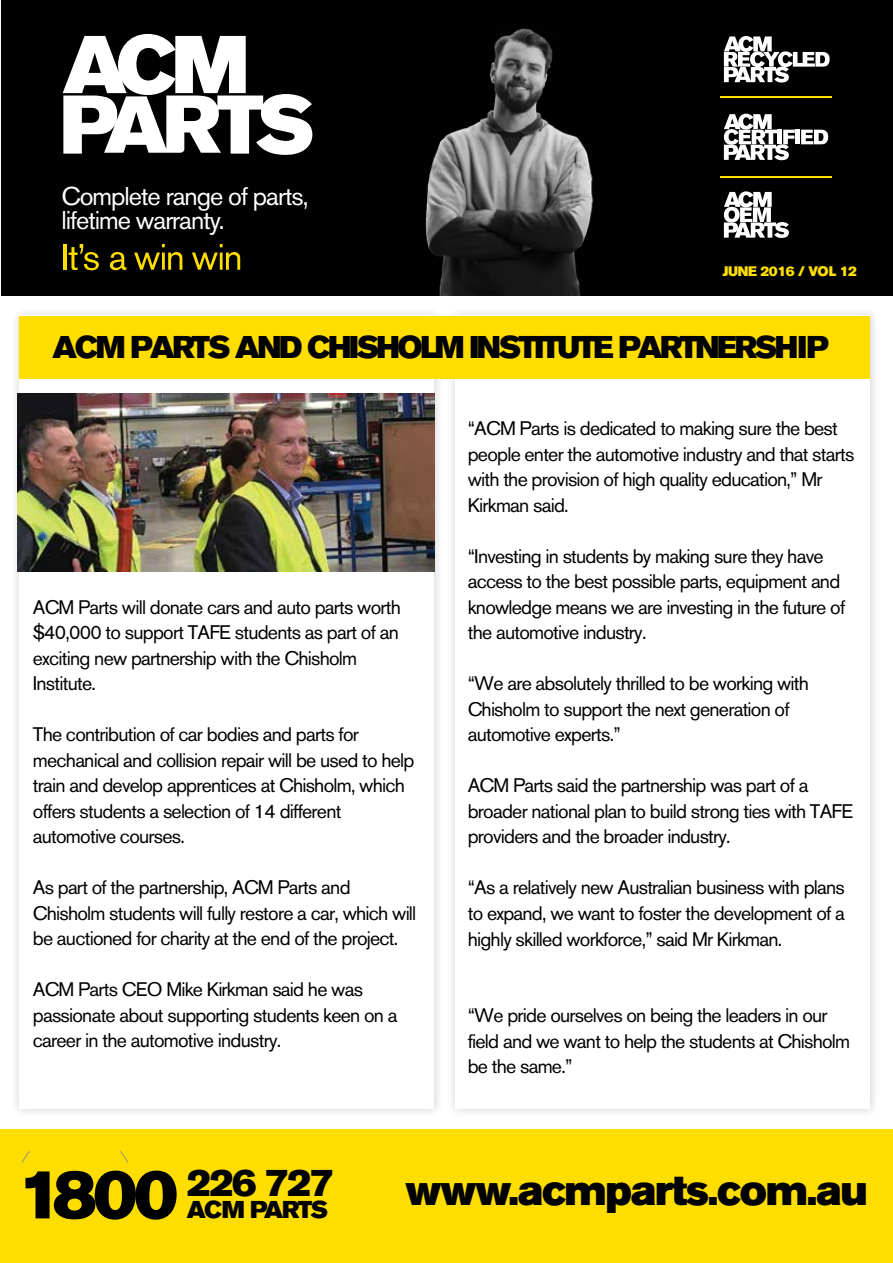
<style>
.page{position:relative;width:893px;height:1263px;background:#fff}
.page>*{position:absolute;margin:0;border:0;box-sizing:border-box;transform-origin:0 0}
.t1{font:68.25px "Akzidenz Grotesk BE Super";color:#010101}
.t2{font:42.3px "Akzidenz Grotesk BE Super";letter-spacing:-.03em;color:#010101}
.t3{font:37.8px "Akzidenz Grotesk BE Super";color:#010101}
.t4{font:31.2px "Akzidenz Grotesk BE Super";letter-spacing:-.08em;color:#010101}
.t5{font:25.5px/24px "Akzidenz Grotesk BE";letter-spacing:-.04em;color:#fff}
.t6{font:24.15px "Akzidenz Grotesk BE Super";letter-spacing:-.06em;color:#010101}
.t7{font:19.5px/25.5px "Akzidenz Grotesk BE";letter-spacing:-.04em;color:#010101}
.t8{font:13.8px "Akzidenz Grotesk BE Super";letter-spacing:-.03em;color:#fedd00}
</style>
<div class="page">
<div style="left:1px;top:0;width:891px;height:296px;background:#010101"></div>
<img style="left:425px;top:28px;width:169px;height:268px">
<div style="left:0;top:1129px;width:893px;height:134px;background:#fedd00"></div>
<img style="left:16px;top:312px;width:427px;height:800px">
<div style="left:20px;top:315px;width:414px;height:794px;background:#fff"></div>
<img style="left:443px;top:312px;width:432px;height:800px">
<div style="left:455px;top:315px;width:415px;height:794px;background:#fff"></div>
<div style="left:20px;top:315px;width:850px;height:63px;background:#fedd00"></div>
<svg style="left:22px;top:1151px;width:8px;height:11px"></svg>
<svg style="left:120px;top:1151px;width:8px;height:11px"></svg>
<hr style="left:63px;top:244px;width:3px;height:26px;background:#fedd00">
<svg style="left:69px;top:244px;width:30px;height:26px"></svg>
<svg style="left:110px;top:252px;width:16px;height:18px"></svg>
<svg style="left:134px;top:244px;width:48px;height:26px"></svg>
<svg style="left:192px;top:244px;width:48px;height:26px"></svg>
<svg style="left:465px;top:100px;width:7px;height:6px"></svg>
<svg style="left:63px;top:34px;width:249px;height:121px"></svg>
<img style="left:17px;top:394px;width:417px;height:177px">
<hr style="left:720px;top:97px;width:112px;height:1px;background:#fedd00">
<hr style="left:720px;top:176px;width:112px;height:1px;background:#fedd00">
<div style="left:795px;top:130px;width:5px;height:14px;background:#fff"></div>
<svg style="left:801px;top:130px;width:27px;height:14px"></svg>
<svg style="left:724px;top:114px;width:71px;height:46px"></svg>
<svg style="left:724px;top:36px;width:106px;height:47px"></svg>
<svg style="left:724px;top:191px;width:65px;height:47px"></svg>
<h3 class="t5" style="left:62px;top:184px;width:248px">Complete range of parts, lifetime warranty.</h3>
<p class="t8" style="left:723px;top:263px;width:136px">JUNE 2016 / VOL 12</p>
<h3 class="t4" style="left:53px;top:329px;width:777px">ACM PARTS AND CHISHOLM INSTITUTE PARTNERSHIP</h3>
<p class="t7" style="left:33px;top:594px;width:370px">ACM Parts will donate cars and auto parts worth $40,000 to support TAFE students as part of an exciting new partnership with the Chisholm Institute.</p>
<p class="t7" style="left:33px;top:722px;width:383px">The contribution of car bodies and parts for mechanical and collision repair will be used to help train and develop apprentices at Chisholm, which offers students a selection of 14 different automotive courses.</p>
<p class="t7" style="left:33px;top:875px;width:385px">As part of the partnership, ACM Parts and<br>Chisholm students will fully restore a car, which will be auctioned for charity at the end of the project.</p>
<p class="t7" style="left:33px;top:977px;width:366px">ACM Parts CEO Mike Kirkman said he was passionate about supporting students keen on a career in the automotive industry.</p>
<p class="t7" style="left:468px;top:416px;width:388px">“ACM Parts is dedicated to making sure the best people enter the automotive industry and that starts with the provision of high quality education,” Mr Kirkman said.</p>
<p class="t7" style="left:468px;top:543px;width:379px">“Investing in students by making sure they have access to the best possible parts, equipment and knowledge means we are investing in the future of the automotive industry.</p>
<p class="t7" style="left:468px;top:671px;width:343px">“We are absolutely thrilled to be working with<br>Chisholm to support the next generation of automotive experts.”</p>
<p class="t7" style="left:468px;top:773px;width:387px">ACM Parts said the partnership was part of a broader national plan to build strong ties with TAFE providers and the broader industry.</p>
<p class="t7" style="left:468px;top:875px;width:379px;text-align:justify">“As a relatively new Australian business with plans to expand, we want to foster the development of a highly skilled workforce,” said Mr Kirkman.</p>
<p class="t7" style="left:468px;top:1002px;width:384px">“We pride ourselves on being the leaders in our field and we want to help the students at Chisholm be the same.”</p>
<h3 class="t3" style="left:232px;top:1160px;width:104px">6 727</h3>
<h2 class="t2" style="left:406px;top:1166px;width:464px">www.acmparts.com.au</h2>
<h1 class="t1" style="left:18px;top:1155px;width:218px">1800 <sup>22</sup></h1>
<p class="t6" style="left:187px;top:1195px;width:143px">ACM PARTS</p>
</div>
